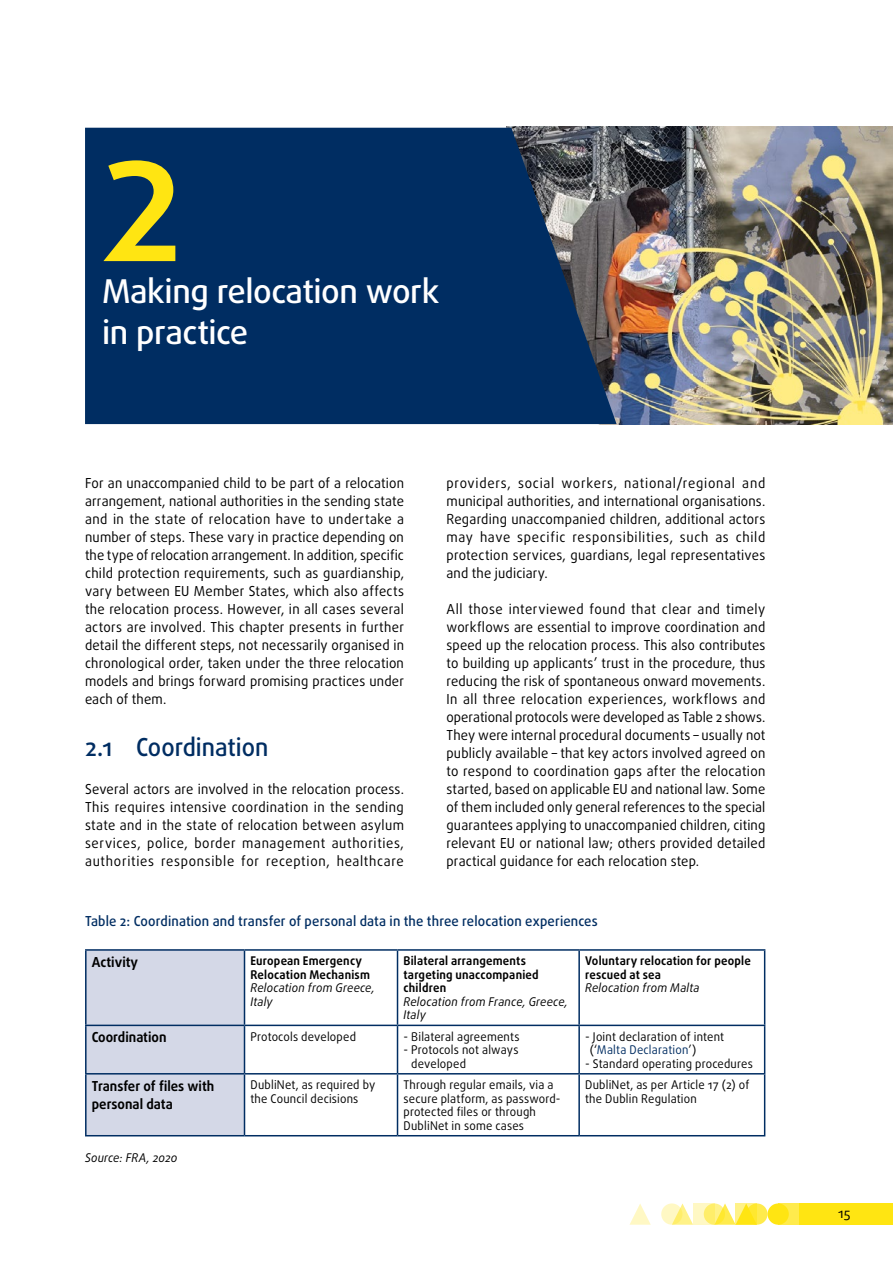
<style>
.page{position:relative;width:893px;height:1263px;background:#fff}
.page>*{position:absolute;margin:0;border:0;box-sizing:border-box;transform-origin:0 0}
.t1{font:700 136.8px "Daxline Pro";color:#ffe512}
.t2{font:500 32.85px/41.4px "Daxline Pro";letter-spacing:-.015em;color:#fff}
.title_1_nn{font:500 24.75px "Daxline Pro";color:#002d62;scale:.95 1}
.body{font:13.8px/18px "Daxline Pro";letter-spacing:.015em;color:#000;text-align:justify;scale:.95 1}
.figure_table{font:500 13.8px "Daxline Pro";letter-spacing:.01em;color:#002d62;scale:.95 1}
.TABLE_header__left{font:700 13.8px/18px "Daxline Pro";color:#000;scale:.95 1}
.t3{font:13.5px "Daxline Pro";color:#000}
.TABLE_body__X{font:12px/13.5px "Daxline Pro";letter-spacing:.015em;color:#000;scale:.95 1}
.TABLE_body__X-2{font:700 12px/13.5px "Daxline Pro";letter-spacing:.015em;color:#000;scale:.95 1}
.TABLE_body__X-3{font:italic 12px/13.5px "Daxline Pro";letter-spacing:.015em;color:#000;scale:.95 1}
.figure_note_source{font:italic 12px "Daxline Pro";letter-spacing:.01em;color:#000;scale:.95 1}
.s1{color:#002d62}
</style>
<div class="page">
<div style="left:746px;top:1203px;width:21px;height:22px;background:#ffeb4d;border-radius:50%"></div>
<div style="left:778px;top:1203px;width:21px;height:22px;background:#ffeb4d"></div>
<div style="left:799px;top:1203px;width:94px;height:22px;background:#ffe512"></div>
<svg style="left:675px;top:1203px;width:18px;height:22px"></svg>
<svg style="left:629px;top:1204px;width:22px;height:21px"></svg>
<div style="left:767px;top:1203px;width:22px;height:22px;background:#ffe512;border-radius:50%"></div>
<svg style="left:718px;top:1203px;width:18px;height:22px"></svg>
<svg style="left:704px;top:1203px;width:21px;height:22px"></svg>
<svg style="left:661px;top:1203px;width:21px;height:22px"></svg>
<svg style="left:736px;top:1203px;width:21px;height:22px"></svg>
<svg style="left:693px;top:1203px;width:21px;height:22px"></svg>
<img style="left:507px;top:127px;width:386px;height:297px">
<svg style="left:85px;top:128px;width:532px;height:296px;background:#0b3362"></svg>
<div style="left:87px;top:951px;width:157px;height:184px;background:#d4d8e7"></div>
<hr style="left:397px;top:951px;width:1px;height:73px;background:#002d62">
<hr style="left:578px;top:951px;width:2px;height:73px;background:#002d62">
<hr style="left:397px;top:1026px;width:1px;height:47px;background:#002d62">
<hr style="left:578px;top:1026px;width:2px;height:47px;background:#002d62">
<hr style="left:397px;top:1074px;width:1px;height:61px;background:#002d62">
<hr style="left:578px;top:1074px;width:2px;height:61px;background:#002d62">
<hr style="left:244px;top:949px;width:153px;height:2px;background:#002d62">
<hr style="left:397px;top:949px;width:182px;height:2px;background:#002d62">
<hr style="left:579px;top:949px;width:186px;height:2px;background:#002d62">
<hr style="left:244px;top:1024px;width:153px;height:2px;background:#002d62">
<hr style="left:397px;top:1024px;width:182px;height:2px;background:#002d62">
<hr style="left:579px;top:1024px;width:186px;height:2px;background:#002d62">
<hr style="left:244px;top:1073px;width:153px;height:1px;background:#002d62">
<hr style="left:397px;top:1073px;width:182px;height:1px;background:#002d62">
<hr style="left:579px;top:1073px;width:186px;height:1px;background:#002d62">
<hr style="left:244px;top:1135px;width:153px;height:1px;background:#002d62">
<hr style="left:397px;top:1135px;width:182px;height:1px;background:#002d62">
<hr style="left:579px;top:1135px;width:186px;height:1px;background:#002d62">
<hr style="left:85px;top:949px;width:159px;height:2px;background:#002d62">
<hr style="left:244px;top:951px;width:1px;height:73px;background:#002d62">
<hr style="left:244px;top:1026px;width:1px;height:47px;background:#002d62">
<hr style="left:244px;top:1074px;width:1px;height:61px;background:#002d62">
<hr style="left:85px;top:1135px;width:159px;height:1px;background:#002d62">
<hr style="left:85px;top:1024px;width:159px;height:2px;background:#002d62">
<hr style="left:85px;top:1073px;width:159px;height:1px;background:#002d62">
<hr style="left:85px;top:951px;width:2px;height:73px;background:#002d62">
<hr style="left:764px;top:951px;width:1px;height:73px;background:#002d62">
<hr style="left:85px;top:1026px;width:2px;height:47px;background:#002d62">
<hr style="left:764px;top:1026px;width:1px;height:47px;background:#002d62">
<hr style="left:85px;top:1074px;width:2px;height:61px;background:#002d62">
<hr style="left:764px;top:1074px;width:1px;height:61px;background:#002d62">
<p class="t1" style="left:102px;top:121px;width:81px">2</p>
<p class="t2" style="left:102px;top:270px;width:339px">Making relocation work in practice</p>
<p class="body" style="left:85px;top:474px;width:337px">For an unaccompanied child to be part of a relocation arrangement, national authorities in the sending state and in the state of relocation have to undertake a number of steps. These vary in practice depending on the type of relocation arrangement. In addition, specific child protection requirements, such as guardianship, vary between EU Member States, which also affects the relocation process. However, in all cases several actors are involved. This chapter presents in further detail the different steps, not necessarily organised in chronological order, taken under the three relocation models and brings forward promising practices under each of them.</p>
<p class="title_1_nn" style="left:85px;top:731px;width:195px">2.1 Coordination</p>
<p class="body" style="left:85px;top:780px;width:337px">Several actors are involved in the relocation process.<br>This requires intensive coordination in the sending state and in the state of relocation between asylum services, police, border management authorities, authorities responsible for reception, healthcare</p>
<p class="body" style="left:446px;top:474px;width:337px">providers, social workers, national/regional and municipal authorities, and international organisations.<br>Regarding unaccompanied children, additional actors may have specific responsibilities, such as child protection services, guardians, legal representatives and the judiciary.</p>
<p class="body" style="left:446px;top:600px;width:337px">All those interviewed found that clear and timely workflows are essential to improve coordination and speed up the relocation process. This also contributes to building up applicants’ trust in the procedure, thus reducing the risk of spontaneous onward movements.<br>In all three relocation experiences, workflows and operational protocols were developed as Table 2 shows.<br>They were internal procedural documents – usually not publicly available – that key actors involved agreed on to respond to coordination gaps after the relocation started, based on applicable EU and national law. Some of them included only general references to the special guarantees applying to unaccompanied children, citing relevant EU or national law; others provided detailed practical guidance for each relocation step.</p>
<p class="figure_table" style="left:85px;top:912px;width:541px">Table 2: Coordination and transfer of personal data in the three relocation experiences</p>
<p class="TABLE_header__left" style="left:92px;top:953px;width:50px">Activity</p>
<p class="TABLE_body__X-2" style="left:250px;top:954px;width:127px">European Emergency<br>Relocation Mechanism</p>
<p class="TABLE_body__X-3" style="left:250px;top:981px;width:132px">Relocation from Greece,<br>Italy</p>
<p class="TABLE_body__X-2" style="left:585px;top:954px;width:176px">Voluntary relocation for people rescued at sea</p>
<p class="TABLE_body__X-3" style="left:585px;top:981px;width:122px">Relocation from Malta</p>
<p class="TABLE_body__X-2" style="left:403px;top:954px;width:144px">Bilateral arrangements targeting unaccompanied children</p>
<p class="TABLE_body__X-3" style="left:403px;top:995px;width:174px">Relocation from France, Greece,<br>Italy</p>
<p class="TABLE_header__left" style="left:92px;top:1028px;width:80px">Coordination</p>
<p class="TABLE_body__X" style="left:250px;top:1030px;width:113px">Protocols developed</p>
<p class="TABLE_body__X" style="left:403px;top:1030px;width:124px">- Bilateral agreements</p>
<p class="TABLE_body__X" style="left:411px;top:1043px;width:114px;text-indent:-8px">- Protocols not always developed</p>
<p class="TABLE_body__X" style="left:590px;top:1030px;width:143px;text-indent:-5px">- Joint declaration of intent (‘<span class="s1">Malta Declaration</span>’)</p>
<p class="TABLE_body__X" style="left:585px;top:1057px;width:178px">- Standard operating procedures</p>
<p class="TABLE_header__left" style="left:92px;top:1077px;width:130px">Transfer of files with personal data</p>
<p class="TABLE_body__X" style="left:250px;top:1078px;width:133px">DubliNet, as required by the Council decisions</p>
<p class="TABLE_body__X" style="left:403px;top:1078px;width:167px">Through regular emails, via a secure platform, as password&shy;protected files or through<br>DubliNet in some cases</p>
<p class="TABLE_body__X" style="left:585px;top:1078px;width:174px">DubliNet, as per Article 17 (2) of the Dublin Regulation</p>
<p class="figure_note_source" style="left:85px;top:1150px;width:99px">Source: FRA, 2020</p>
<p class="t3" style="left:838px;top:1204px;width:14px">15</p>
</div>
